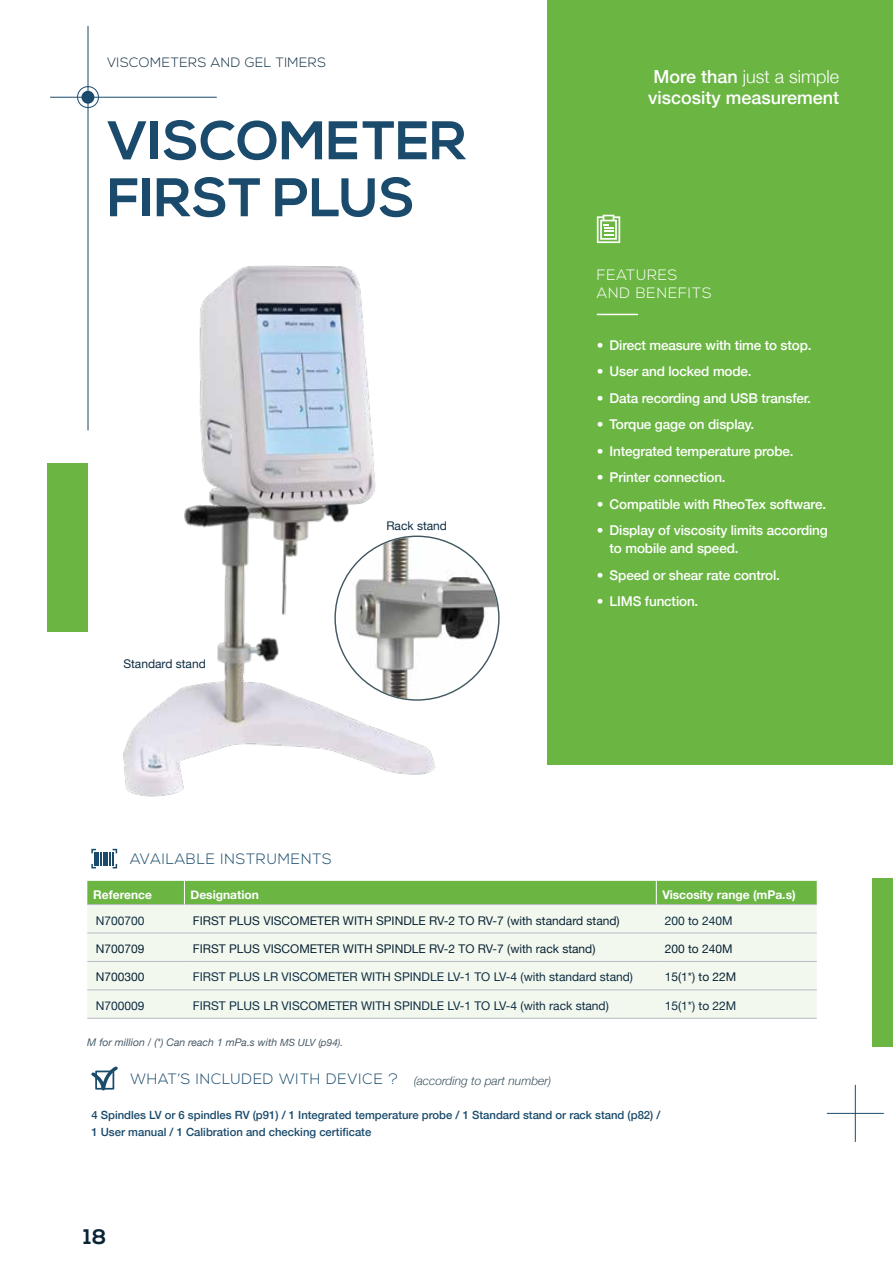
<style>
.page{position:relative;width:893px;height:1263px;background:#fff}
.page>*{position:absolute;margin:0;border:0;box-sizing:border-box;transform-origin:0 0}
.t1{font:700 54.3px/57px "Nexa";color:#1a4b6c}
.t2{font:700 21px "Nexa";color:#0a2435}
.t3{font:500 18px/21px "Helvetica Neue";color:#fff;text-align:center}
.t4{font:300 15px "Nexa";letter-spacing:.05em;color:#1a4b6c}
.t5{font:300 15px/18px "Nexa";letter-spacing:.05em;color:#fff}
.t6{font:500 13.5px/18px "Helvetica Neue";letter-spacing:-.01em;color:#fff}
.t7{font:300 13.5px "Nexa";letter-spacing:.03em;color:#0f2e43}
.t8{font:12px "Helvetica Neue";color:#0f2e43}
.t9{font:12px "Helvetica Neue";color:#0a2435}
.t10{font:700 12px "Helvetica Neue";color:#fff}
.t11{font:500 11.25px/17px "Helvetica Neue";color:#1a4b6c}
.t12{font:italic 10.5px "Helvetica Neue";color:#0a2435}
.s1{font-weight:300}
.s2{font-size:9.9px}
.s3{font-family:"Helvetica Neue";font-style:italic;font-size:12px;color:#0a2435}
</style>
<div class="page">
<svg style="left:77px;top:26px;width:22px;height:215px"></svg>
<hr style="left:50px;top:97px;width:167px;height:1px;background:#1a4b6c">
<div style="left:872px;top:878px;width:21px;height:169px;background:#6bb643"></div>
<hr style="left:855px;top:1085px;width:1px;height:57px;background:#1a4b6c">
<hr style="left:827px;top:1113px;width:57px;height:1px;background:#1a4b6c">
<div style="left:547px;top:0;width:346px;height:764px;background:#6bb643"></div>
<hr style="left:597px;top:314px;width:41px;height:1px;background:#fff">
<svg style="left:597px;top:215px;width:23px;height:28px"></svg>
<svg style="left:91px;top:1066px;width:27px;height:23px"></svg>
<hr style="left:104px;top:852px;width:4px;height:13px;background:#1a4b6c">
<svg style="left:110px;top:849px;width:7px;height:19px"></svg>
<svg style="left:91px;top:849px;width:11px;height:19px"></svg>
<img style="left:47px;top:241px;width:428px;height:556px">
<img style="left:336px;top:537px;width:162px;height:162px;border-radius:81px">
<div style="left:87px;top:905px;width:730px;height:113px;background:#f3f8ef"></div>
<hr style="left:87px;top:904px;width:97px;height:1px;background:#b8b9c3">
<hr style="left:184px;top:904px;width:472px;height:1px;background:#b8b9c3">
<hr style="left:656px;top:904px;width:161px;height:1px;background:#b8b9c3">
<hr style="left:87px;top:933px;width:97px;height:1px;background:#b8b9c3">
<hr style="left:184px;top:933px;width:472px;height:1px;background:#b8b9c3">
<hr style="left:656px;top:933px;width:161px;height:1px;background:#b8b9c3">
<hr style="left:87px;top:961px;width:97px;height:1px;background:#b8b9c3">
<hr style="left:184px;top:961px;width:472px;height:1px;background:#b8b9c3">
<hr style="left:656px;top:961px;width:161px;height:1px;background:#b8b9c3">
<hr style="left:87px;top:989px;width:97px;height:1px;background:#b8b9c3">
<hr style="left:184px;top:989px;width:472px;height:1px;background:#b8b9c3">
<hr style="left:656px;top:989px;width:161px;height:1px;background:#b8b9c3">
<hr style="left:87px;top:1018px;width:97px;height:1px;background:#b8b9c3">
<hr style="left:184px;top:1018px;width:472px;height:1px;background:#b8b9c3">
<hr style="left:656px;top:1018px;width:161px;height:1px;background:#b8b9c3">
<div style="left:87px;top:881px;width:730px;height:23px;background:#6bb643"></div>
<p class="t7" style="left:107px;top:55px;width:220px">VISCOMETERS AND GEL TIMERS</p>
<h1 class="t1" style="left:107px;top:114px;width:360px">VISCOMETER<br>FIRST PLUS</h1>
<p class="t8" style="left:123px;top:655px;width:84px">Standard stand</p>
<p class="t8" style="left:386px;top:517px;width:62px">Rack stand</p>
<p class="t4" style="left:130px;top:850px;width:203px">AVAILABLE INSTRUMENTS</p>
<h3 class="t3" style="left:648px;top:64px;width:193px">More than <span class="s1">just a simple </span>viscosity measurement</h3>
<p class="t5" style="left:597px;top:266px;width:116px">FEATURES<br>AND BENEFITS</p>
<p class="t6" style="left:597px;top:335px;width:216px">• Direct measure with time to stop.</p>
<p class="t6" style="left:597px;top:361px;width:156px">• User and locked mode.</p>
<p class="t6" style="left:597px;top:388px;width:216px">• Data recording and USB transfer.</p>
<p class="t6" style="left:597px;top:414px;width:159px">• Torque gage on display.</p>
<p class="t6" style="left:597px;top:441px;width:198px">• Integrated temperature probe.</p>
<p class="t6" style="left:597px;top:467px;width:130px">• Printer connection.</p>
<p class="t6" style="left:597px;top:494px;width:231px">• Compatible with RheoTex software.</p>
<p class="t6" style="left:610px;top:520px;width:220px;text-indent:-13px">• Display of viscosity limits according to mobile and speed.</p>
<p class="t6" style="left:597px;top:565px;width:185px">• Speed or shear rate control.</p>
<p class="t6" style="left:597px;top:591px;width:103px">• LIMS function.</p>
<p class="t10" style="left:93px;top:885px;width:60px">Reference</p>
<p class="t10" style="left:190px;top:885px;width:70px">Designation</p>
<p class="t10" style="left:662px;top:885px;width:135px">Viscosity range (mPa.s)</p>
<p class="t8" style="left:96px;top:911px;width:50px">N700700</p>
<p class="t9" style="left:193px;top:911px;width:428px">FIRST PLUS VISCOMETER WITH SPINDLE RV-2 TO RV-7 (with standard stand)</p>
<p class="t8" style="left:665px;top:911px;width:69px">200 to 240M</p>
<p class="t9" style="left:96px;top:940px;width:50px">N700709</p>
<p class="t9" style="left:193px;top:940px;width:404px">FIRST PLUS VISCOMETER WITH SPINDLE RV-2 TO RV-7 (with rack stand)</p>
<p class="t9" style="left:665px;top:940px;width:69px">200 to 240M</p>
<p class="t9" style="left:96px;top:968px;width:50px">N700300</p>
<p class="t8" style="left:193px;top:968px;width:442px">FIRST PLUS LR VISCOMETER WITH SPINDLE LV-1 TO LV-4 (with standard stand)</p>
<p class="t9" style="left:665px;top:968px;width:73px">15(1*) to 22M</p>
<p class="t8" style="left:96px;top:997px;width:50px">N700009</p>
<p class="t8" style="left:193px;top:997px;width:417px">FIRST PLUS LR VISCOMETER WITH SPINDLE LV-1 TO LV-4 (with rack stand)</p>
<p class="t8" style="left:665px;top:997px;width:73px">15(1*) to 22M</p>
<p class="t12" style="left:87px;top:1034px;width:257px">M for million / (*) Can reach 1 mPa.s with <span class="s2">MS ULV (p94).</span></p>
<p class="t4" style="left:130px;top:1070px;width:422px">WHAT’S INCLUDED WITH DEVICE ? <span class="s3">(according to part number)</span></p>
<p class="t11" style="left:91px;top:1105px;width:571px">4 Spindles LV or 6 spindles RV (p91) / 1 Integrated temperature probe / 1 Standard stand or rack stand (p82) /<br>1 User manual / 1 Calibration and checking certificate</p>
<h2 class="t2" style="left:84px;top:1224px;width:24px">18</h2>
</div>
